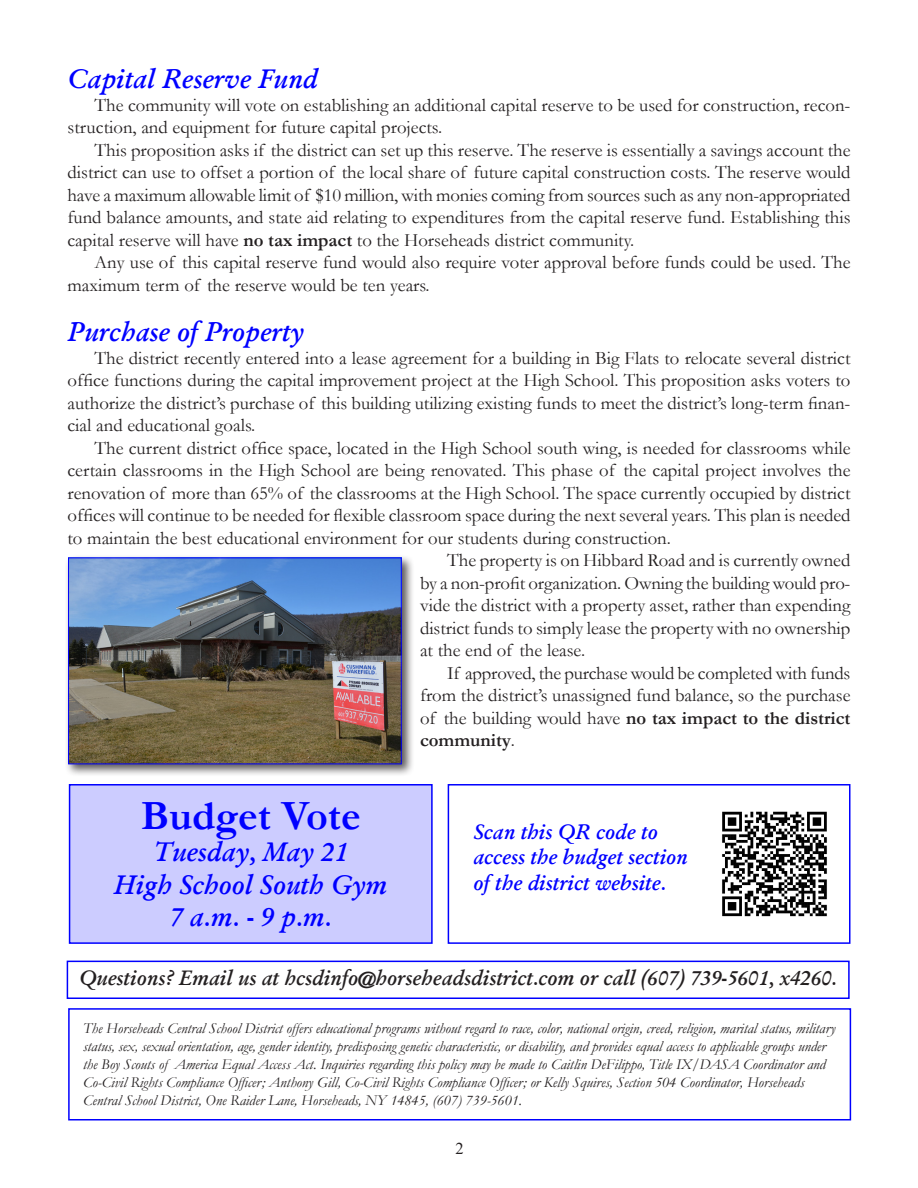
<style>
.page{position:relative;width:918px;height:1188px;background:#fff}
.page>*{position:absolute;margin:0;border:0;box-sizing:border-box;transform-origin:0 0}
.Body_text{font:700 42px "Garamond";color:#00f}
.Body_text-2{font:italic 600 27px "Garamond";color:#00f}
.Headline{font:italic 600 27px "Garamond";color:#00f}
.Body_text-3{font:italic 600 21px "Garamond";color:#231f20}
.Body_text-4{font:italic 600 21px "Garamond";color:#00f}
.Body_text-5{font:18.75px/22.5px "Garamond";color:#231f20;text-align:justify}
.t1{font:16.5px "Times New Roman";color:#231f20}
.t2{font:italic 15px/18px "Garamond";color:#231f20}
.s1{font-weight:700}
</style>
<div class="page">
<div style="left:68px;top:1008px;width:783px;height:112px;border:2px solid #00f"></div>
<div style="left:65px;top:554px;width:350px;height:223px;background:#231f20;opacity:.75"></div>
<img style="left:70px;top:560px;width:330px;height:202px">
<div style="left:68px;top:558px;width:334px;height:206px;border:1px solid #00f"></div>
<img style="left:722px;top:811px;width:105px;height:106px">
<div style="left:448px;top:784px;width:402px;height:160px;border:2px solid #00f"></div>
<div style="left:70px;top:785px;width:362px;height:158px;background:#ccf"></div>
<div style="left:69px;top:784px;width:364px;height:160px;border:2px solid #00f"></div>
<div style="left:67px;top:961px;width:783px;height:38px;border:2px solid #00f"></div>
<p class="Headline" style="left:68px;top:62px;width:252px">Capital Reserve Fund</p>
<p class="Body_text-5" style="left:68px;top:93px;width:785px;text-indent:27px">The community will vote on establishing an additional capital reserve to be used for construction, recon&shy;struction, and equipment for future capital projects.</p>
<p class="Body_text-5" style="left:68px;top:138px;width:785px;text-indent:27px">This proposition asks if the district can set up this reserve. The reserve is essentially a savings account the district can use to offset a portion of the local share of future capital construction costs. The reserve would have a maximum allowable limit of $10 million, with monies coming from sources such as any non-appropriated fund balance amounts, and state aid relating to expenditures from the capital reserve fund. Establishing this capital reserve will have <span class="s1">no tax impact</span> to the Horseheads district community.</p>
<p class="Body_text-5" style="left:68px;top:251px;width:785px;text-indent:27px">Any use of this capital reserve fund would also require voter approval before funds could be used. The maximum term of the reserve would be ten years.</p>
<p class="Headline" style="left:68px;top:315px;width:238px">Purchase of Property</p>
<p class="Body_text-5" style="left:68px;top:346px;width:785px;text-indent:27px">The district recently entered into a lease agreement for a building in Big Flats to relocate several district office functions during the capital improvement project at the High School. This proposition asks voters to authorize the district’s purchase of this building utilizing existing funds to meet the district’s long-term finan&shy;cial and educational goals.</p>
<p class="Body_text-5" style="left:68px;top:436px;width:785px;text-indent:27px">The current district office space, located in the High School south wing, is needed for classrooms while certain classrooms in the High School are being renovated. This phase of the capital project involves the renovation of more than 65% of the classrooms at the High School. The space currently occupied by district offices will continue to be needed for flexible classroom space during the next several years. This plan is needed to maintain the best educational environment for our students during construction.</p>
<p class="Body_text-5" style="left:420px;top:549px;width:432px;text-indent:27px">The property is on Hibbard Road and is currently owned by a non-profit organization. Owning the building would pro&shy;vide the district with a property asset, rather than expending district funds to simply lease the property with no ownership at the end of the lease.</p>
<p class="Body_text-5" style="left:420px;top:661px;width:432px;text-indent:27px">If approved, the purchase would be completed with funds from the district’s unassigned fund balance, so the purchase of the building would have <span class="s1">no tax impact to the district community</span>.</p>
<p class="Body_text" style="left:141px;top:787px;width:222px">Budget Vote</p>
<p class="Body_text-2" style="left:154px;top:835px;width:196px">Tuesday, May 21</p>
<p class="Body_text-2" style="left:114px;top:868px;width:275px">High School South Gym</p>
<p class="Body_text-2" style="left:170px;top:900px;width:164px">7 a.m. - 9 p.m.</p>
<p class="Body_text-3" style="left:79px;top:964px;width:760px">Questions? Email us at hcsdinfo@horseheadsdistrict.com or call (607) 739-5601, x4260.</p>
<p class="Body_text-4" style="left:473px;top:819px;width:186px">Scan this QR code to</p>
<p class="Body_text-4" style="left:473px;top:844px;width:216px">access the budget section</p>
<p class="Body_text-4" style="left:473px;top:869px;width:194px">of the district website.</p>
<p class="t2" style="left:83px;top:1019px;width:754px">The Horseheads Central School District offers educational programs without regard to race, color, national origin, creed, religion, marital status, military status, sex, sexual orientation, age, gender identity, predisposing genetic characteristic, or disability, and provides equal access to applicable groups under the Boy Scouts of America Equal Access Act. Inquiries regarding this policy may be made to Caitlin DeFilippo, Title IX/DASA Coordinator and Co-Civil Rights Compliance Officer; Anthony Gill, Co-Civil Rights Compliance Officer; or Kelly Squires, Section 504 Coordinator, Horseheads Central School District, One Raider Lane, Horseheads, NY 14845, (607) 739-5601.</p>
<p class="t1" style="left:456px;top:1137px;width:10px">2</p>
</div>
